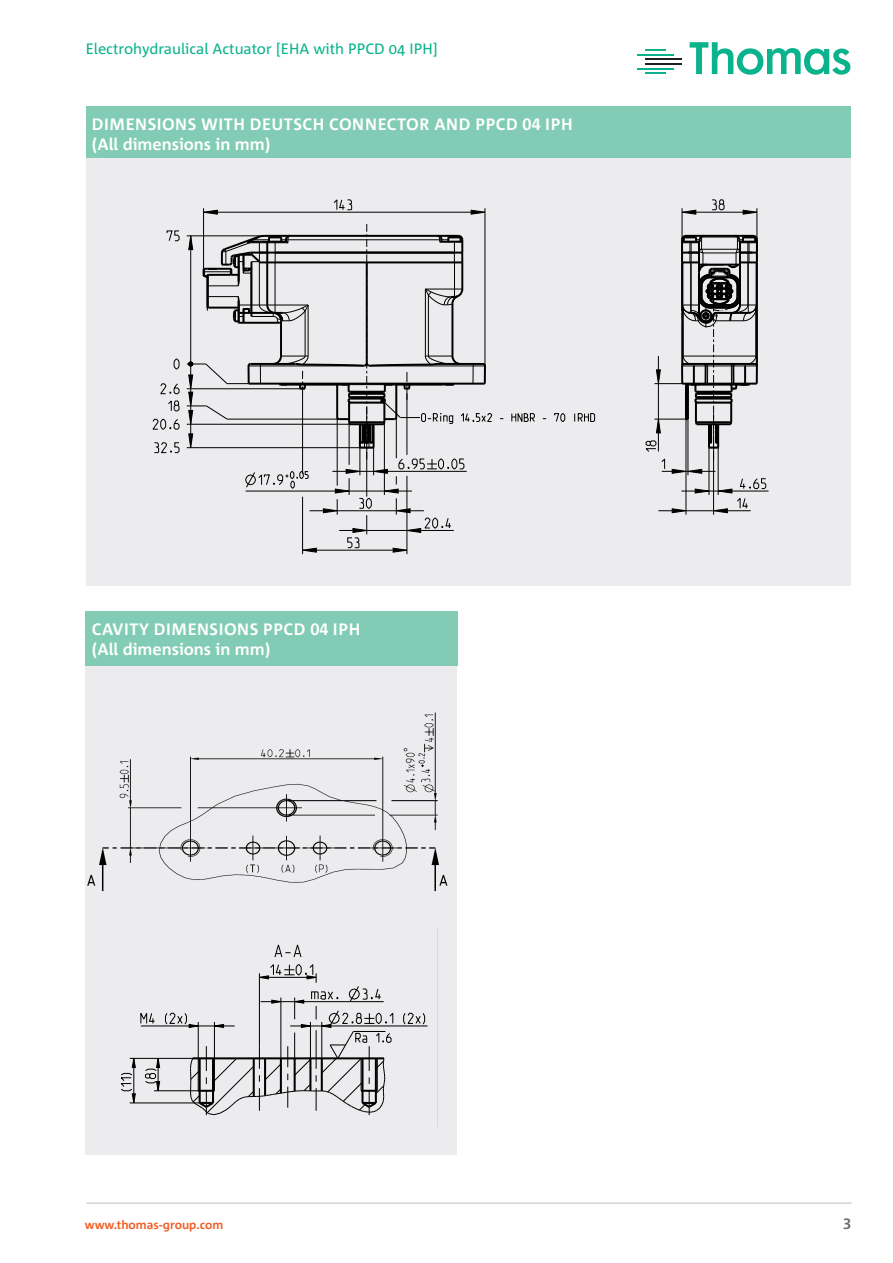
<style>
.page{position:relative;width:893px;height:1263px;background:#fff}
.page>*{position:absolute;margin:0;border:0;box-sizing:border-box;transform-origin:0 0}
.t1{font:700 16.5px "Corpid E1 s";color:#fff}
.t2{font:15px "Corpid E1 s";color:#0bb38c}
.t3{font:700 15px "Corpid E1 s";color:#6c6d70}
.t4{font:700 12px "Corpid E1 s";color:#f25b21}
</style>
<div class="page">
<svg style="left:690px;top:42px;width:160px;height:33px"></svg>
<hr style="left:645px;top:58px;width:37px;height:2px;background:#231f20">
<hr style="left:637px;top:54px;width:37px;height:1px;background:#0bb38c">
<hr style="left:645px;top:49px;width:20px;height:2px;background:#0bb38c">
<hr style="left:645px;top:63px;width:37px;height:2px;background:#231f20">
<hr style="left:637px;top:68px;width:37px;height:1px;background:#0bb38c">
<hr style="left:645px;top:72px;width:20px;height:2px;background:#0bb38c">
<hr style="left:87px;top:1202px;width:764px;height:2px;background:#d1d2d4">
<div style="left:86px;top:665px;width:371px;height:489px;background:#ececee"></div>
<div style="left:86px;top:106px;width:765px;height:55px;background:#82ccb5"></div>
<div style="left:86px;top:159px;width:764px;height:427px;background:#ececee"></div>
<svg style="left:511px;top:413px;width:24px;height:9px"></svg>
<svg style="left:554px;top:413px;width:12px;height:9px"></svg>
<svg style="left:574px;top:413px;width:22px;height:9px"></svg>
<svg style="left:712px;top:199px;width:13px;height:12px"></svg>
<svg style="left:682px;top:209px;width:15px;height:6px"></svg>
<svg style="left:742px;top:209px;width:16px;height:6px"></svg>
<svg style="left:152px;top:418px;width:28px;height:12px"></svg>
<svg style="left:154px;top:442px;width:26px;height:12px"></svg>
<svg style="left:166px;top:230px;width:14px;height:12px"></svg>
<svg style="left:333px;top:199px;width:20px;height:12px"></svg>
<svg style="left:204px;top:209px;width:14px;height:6px"></svg>
<svg style="left:470px;top:209px;width:16px;height:6px"></svg>
<svg style="left:173px;top:358px;width:7px;height:12px"></svg>
<svg style="left:160px;top:383px;width:20px;height:29px"></svg>
<hr style="left:203px;top:208px;width:1px;height:64px;background:#000">
<hr style="left:302px;top:497px;width:1px;height:57px;background:#000">
<hr style="left:406px;top:476px;width:1px;height:78px;background:#000">
<hr style="left:217px;top:212px;width:254px;height:1px;background:#000">
<hr style="left:484px;top:208px;width:1px;height:158px;background:#000">
<hr style="left:732px;top:490px;width:36px;height:1px;background:#000">
<hr style="left:681px;top:208px;width:1px;height:54px;background:#000">
<hr style="left:685px;top:417px;width:1px;height:98px;background:#000">
<hr style="left:713px;top:414px;width:1px;height:101px;background:#000">
<hr style="left:756px;top:208px;width:1px;height:54px;background:#000">
<hr style="left:696px;top:212px;width:47px;height:1px;background:#000">
<svg style="left:187px;top:224px;width:306px;height:329px"></svg>
<svg style="left:645px;top:234px;width:122px;height:279px"></svg>
<div style="left:86px;top:611px;width:372px;height:54px;background:#82ccb5"></div>
<svg style="left:403px;top:1012px;width:23px;height:13px"></svg>
<svg style="left:120px;top:944px;width:274px;height:172px"></svg>
<hr style="left:321px;top:1022px;width:1px;height:36px;background:#000">
<hr style="left:130px;top:1058px;width:83px;height:1px;background:#000">
<hr style="left:141px;top:1025px;width:94px;height:1px;background:#000">
<hr style="left:290px;top:1025px;width:137px;height:1px;background:#000">
<hr style="left:261px;top:1001px;width:123px;height:1px;background:#000">
<hr style="left:259px;top:977px;width:57px;height:1px;background:#000">
<img style="left:85px;top:711px;width:363px;height:183px">
<p class="t2" style="left:86px;top:40px;width:354px">Electrohydraulical Actuator [EHA with PPCD 04 IPH]</p>
<p class="t1" style="left:92px;top:114px;width:483px">DIMENSIONS WITH DEUTSCH CONNECTOR AND PPCD 04 IPH</p>
<p class="t1" style="left:92px;top:134px;width:180px">(All dimensions in mm)</p>
<p class="t1" style="left:92px;top:619px;width:270px">CAVITY DIMENSIONS PPCD 04 IPH</p>
<p class="t1" style="left:92px;top:638px;width:180px">(All dimensions in mm)</p>
<p class="t4" style="left:85px;top:1217px;width:140px">www.thomas-group.com</p>
<p class="t3" style="left:843px;top:1214px;width:10px">3</p>
</div>
